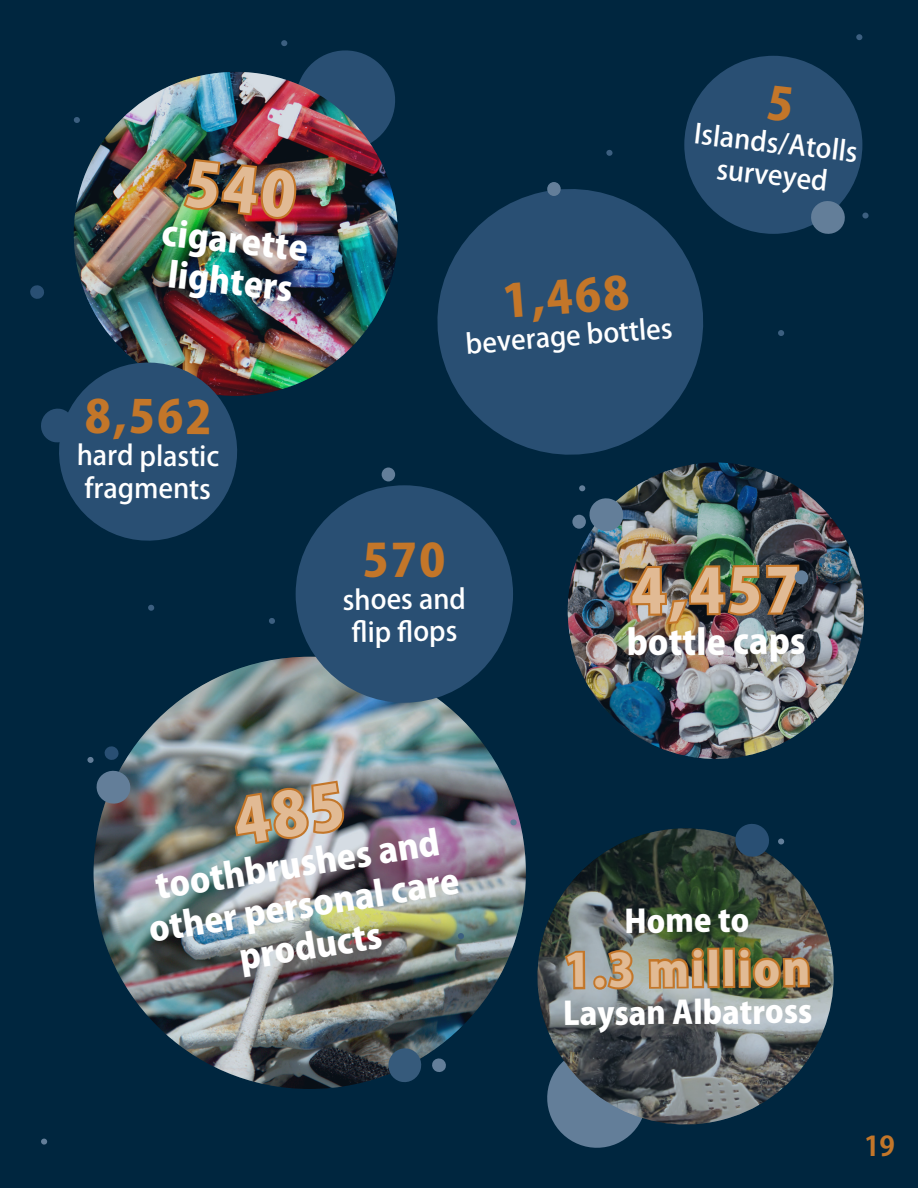
<style>
.page{position:relative;width:918px;height:1188px;background:#00263f}
.page>*{position:absolute;margin:0;border:0;box-sizing:border-box;transform-origin:0 0}
.t1{font:800 60px "Koz Go Pr 6 N";color:#e1ba94}
.t2{font:800 45px "Koz Go Pr 6 N";color:#c37629}
.t3{font:800 45px "Koz Go Pr 6 N";color:#e1ba94}
.t4{font:800 34.5px/41.4px "Koz Go Pr 6 N";color:#fff;text-align:center}
.t5{font:800 31.5px "Koz Go Pr 6 N";color:#fff}
.t6{font:500 27px/32.4px "Koz Go Pr 6 N";color:#fff;text-align:center}
.t7{font:700 27px "Koz Go Pr 6 N";color:#c37629}
</style>
<div class="page">
<svg style="left:569px;top:1139px;width:56px;height:9px"></svg>
<div style="left:684px;top:56px;width:178px;height:178px;background:#294f73;border-radius:50%"></div>
<img style="left:74px;top:72px;width:324px;height:324px;border-radius:50%">
<img style="left:94px;top:657px;width:432px;height:432px;border-radius:50%">
<svg style="left:437px;top:183px;width:125px;height:272px;fill:#294f73"></svg>
<div style="left:296px;top:485px;width:217px;height:218px;background:#294f73;border-radius:50%"></div>
<svg style="left:387px;top:1047px;width:36px;height:35px"></svg>
<div style="left:510px;top:819px;width:7px;height:7px;background:#637e99;border-radius:3px"></div>
<svg style="left:432px;top:1058px;width:14px;height:14px"></svg>
<svg style="left:457px;top:933px;width:7px;height:7px"></svg>
<div style="left:41px;top:1138px;width:6px;height:7px;background:#637e99;border-radius:3px"></div>
<svg style="left:104px;top:746px;width:15px;height:14px"></svg>
<div style="left:148px;top:604px;width:7px;height:7px;background:#3c5f80;border-radius:3px"></div>
<div style="left:382px;top:468px;width:13px;height:13px;background:#637e99;border-radius:50%"></div>
<svg style="left:269px;top:618px;width:6px;height:6px"></svg>
<div style="left:87px;top:757px;width:7px;height:6px;background:#637e99;border-radius:3px"></div>
<div style="left:547px;top:182px;width:14px;height:14px;background:#637e99;border-radius:50%"></div>
<svg style="left:30px;top:285px;width:14px;height:14px"></svg>
<svg style="left:96px;top:769px;width:36px;height:36px"></svg>
<svg style="left:862px;top:212px;width:7px;height:7px"></svg>
<div style="left:856px;top:34px;width:7px;height:7px;background:#3c5f80;border-radius:3px"></div>
<div style="left:281px;top:40px;width:7px;height:6px;background:#3c5f80;border-radius:3px"></div>
<div style="left:73px;top:117px;width:7px;height:6px;background:#3c5f80;border-radius:3px"></div>
<svg style="left:41px;top:350px;width:209px;height:191px"></svg>
<svg style="left:524px;top:845px;width:309px;height:294px"></svg>
<img style="left:562px;top:55px;width:285px;height:937px">
<img style="left:181px;top:44px;width:217px;height:178px">
<img style="left:232px;top:778px;width:112px;height:68px">
<p class="t4" style="left:165px;top:212px;width:148px;rotate:7deg">cigarette lighters</p>
<p class="t2" style="left:86px;top:391px;width:128px;rotate:1deg">8,562</p>
<p class="t6" style="left:77px;top:439px;width:144px;rotate:1deg">hard plastic fragments</p>
<p class="t6" style="left:696px;top:117px;width:166px;rotate:7deg">Islands/Atolls surveyed</p>
<p class="t2" style="left:501px;top:277px;width:128px;rotate:-5deg">1,468</p>
<p class="t6" style="left:464px;top:329px;width:209px;rotate:-5deg">beverage bottles</p>
<p class="t6" style="left:342px;top:585px;width:125px;rotate:-1deg">shoes and fl ip fl ops</p>
<p class="t1" style="left:630px;top:559px;width:171px;rotate:-1deg">4,457</p>
<p class="t4" style="left:627px;top:622px;width:181px">bottle caps</p>
<p class="t4" style="left:140px;top:869px;width:315px;rotate:-9deg">toothbrushes and other personal care products</p>
<p class="t5" style="left:624px;top:904px;width:127px;rotate:-1deg">Home to</p>
<p class="t3" style="left:564px;top:947px;width:247px;rotate:-1deg">1.3 million</p>
<p class="t5" style="left:563px;top:997px;width:251px;rotate:-1deg">Laysan Albatross</p>
<p class="t7" style="left:864px;top:1131px;width:32px">19</p>
</div>
